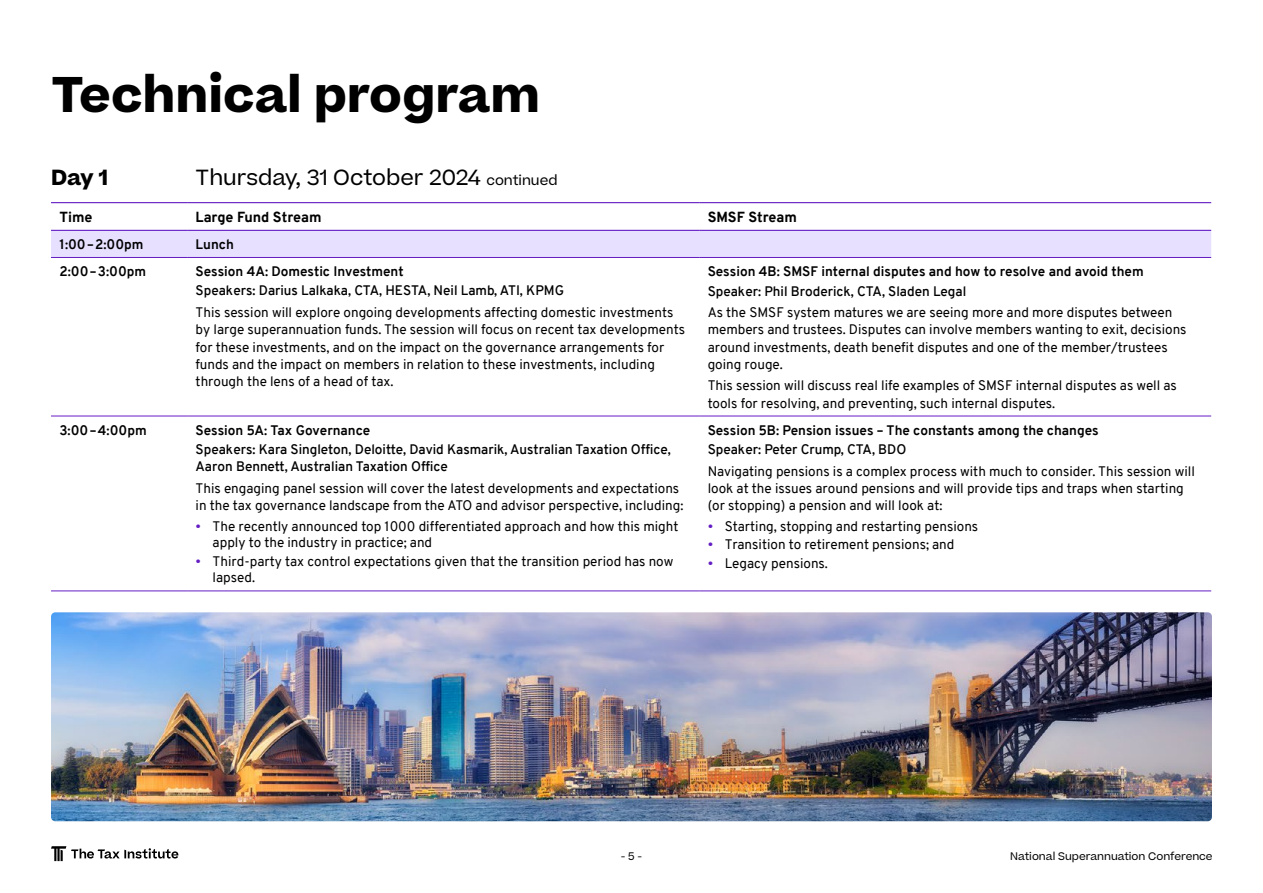
<style>
.page{position:relative;width:1263px;height:893px;background:#fff}
.page>*{position:absolute;margin:0;border:0;box-sizing:border-box;transform-origin:0 0}
.t1{font:700 48px "Beatrice";color:#000}
.t2{font:21px "Beatrice";color:#000}
.t3{font:700 21px "Beatrice";color:#000}
.t4{font:800 14.25px "Overpass";color:#000}
.t5{font:13.5px/17.2px "Overpass";color:#000}
.t6{font:600 13.5px/17.2px "Overpass";color:#000}
.t7{font:700 13.5px "Overpass";color:#000}
.t8{font:10.5px "Beatrice";color:#000}
.s1{font-size:13.5px}
.s2{color:#641dc3}
</style>
<div class="page">
<img style="left:51px;top:612px;width:1161px;height:209px">
<div style="left:51px;top:231px;width:1160px;height:26px;background:#e7e0ff"></div>
<hr style="left:51px;top:257px;width:136px;height:1px;background:#641dc3">
<hr style="left:187px;top:257px;width:512px;height:1px;background:#641dc3">
<hr style="left:699px;top:257px;width:512px;height:1px;background:#641dc3">
<hr style="left:51px;top:202px;width:136px;height:1px;background:#641dc3">
<hr style="left:187px;top:202px;width:512px;height:1px;background:#641dc3">
<hr style="left:699px;top:202px;width:512px;height:1px;background:#641dc3">
<hr style="left:51px;top:230px;width:136px;height:1px;background:#641dc3">
<hr style="left:187px;top:230px;width:512px;height:1px;background:#641dc3">
<hr style="left:699px;top:230px;width:512px;height:1px;background:#641dc3">
<hr style="left:51px;top:416px;width:136px;height:1px;background:#641dc3">
<hr style="left:187px;top:416px;width:512px;height:1px;background:#641dc3">
<hr style="left:699px;top:416px;width:512px;height:1px;background:#641dc3">
<hr style="left:51px;top:591px;width:136px;height:1px;background:#641dc3">
<hr style="left:187px;top:591px;width:512px;height:1px;background:#641dc3">
<hr style="left:699px;top:591px;width:512px;height:1px;background:#641dc3">
<svg style="left:51px;top:846px;width:127px;height:15px"></svg>
<h1 class="t1" style="left:51px;top:61px;width:490px">Technical program</h1>
<h2 class="t3" style="left:51px;top:163px;width:58px">Day 1</h2>
<h2 class="t2" style="left:196px;top:164px;width:363px">Thursday, 31 October 2024 <span class="s1">continued</span></h2>
<p class="t4" style="left:60px;top:207px;width:35px">Time</p>
<p class="t4" style="left:196px;top:207px;width:127px">Large Fund Stream</p>
<p class="t4" style="left:708px;top:207px;width:91px">SMSF Stream</p>
<p class="t7" style="left:60px;top:235px;width:86px">1:00–2:00pm</p>
<p class="t7" style="left:196px;top:235px;width:40px">Lunch</p>
<p class="t7" style="left:60px;top:262px;width:88px">2:00–3:00pm</p>
<p class="t7" style="left:196px;top:262px;width:210px">Session 4A: Domestic Investment</p>
<p class="t6" style="left:196px;top:282px;width:370px">Speakers: Darius Lalkaka, CTA, HESTA, Neil Lamb, ATI, KPMG</p>
<p class="t5" style="left:196px;top:304px;width:491px">This session will explore ongoing developments affecting domestic investments by large superannuation funds. The session will focus on recent tax developments for these investments, and on the impact on the governance arrangements for funds and the impact on members in relation to these investments, including through the lens of a head of tax.</p>
<p class="t7" style="left:708px;top:262px;width:438px">Session 4B: SMSF internal disputes and how to resolve and avoid them</p>
<p class="t6" style="left:708px;top:282px;width:260px">Speaker: Phil Broderick, CTA, Sladen Legal</p>
<p class="t5" style="left:708px;top:304px;width:480px">As the SMSF system matures we are seeing more and more disputes between members and trustees. Disputes can involve members wanting to exit, decisions around investments, death benefit disputes and one of the member/trustees going rouge.</p>
<p class="t5" style="left:708px;top:377px;width:471px">This session will discuss real life examples of SMSF internal disputes as well as tools for resolving, and preventing, such internal disputes.</p>
<p class="t7" style="left:60px;top:420px;width:89px">3:00–4:00pm</p>
<p class="t7" style="left:196px;top:420px;width:176px">Session 5A: Tax Governance</p>
<p class="t6" style="left:196px;top:441px;width:477px">Speakers: Kara Singleton, Deloitte, David Kasmarik, Australian Taxation Office,<br>Aaron Bennett, Australian Taxation Office</p>
<p class="t5" style="left:196px;top:480px;width:489px">This engaging panel session will cover the latest developments and expectations in the tax governance landscape from the ATO and advisor perspective, including:</p>
<p class="t5" style="left:213px;top:518px;width:467px;line-height:16.5px;text-indent:-17px"><span class="s2">•</span> The recently announced top 1000 differentiated approach and how this might apply to the industry in practice; and</p>
<p class="t5" style="left:213px;top:553px;width:462px;line-height:16.5px;text-indent:-17px"><span class="s2">•</span> Third-party tax control expectations given that the transition period has now lapsed.</p>
<p class="t7" style="left:708px;top:420px;width:393px">Session 5B: Pension issues – The constants among the changes</p>
<p class="t6" style="left:708px;top:441px;width:200px">Speaker: Peter Crump, CTA, BDO</p>
<p class="t5" style="left:708px;top:462px;width:489px">Navigating pensions is a complex process with much to consider. This session will look at the issues around pensions and will provide tips and traps when starting (or stopping) a pension and will look at:</p>
<p class="t5" style="left:708px;top:518px;width:272px"><span class="s2">•</span> Starting, stopping and restarting pensions</p>
<p class="t5" style="left:708px;top:536px;width:248px"><span class="s2">•</span> Transition to retirement pensions; and</p>
<p class="t5" style="left:708px;top:555px;width:122px"><span class="s2">•</span> Legacy pensions.</p>
<p class="t8" style="left:621px;top:849px;width:23px">- 5 -</p>
<p class="t8" style="left:1010px;top:849px;width:204px">National Superannuation Conference</p>
</div>
